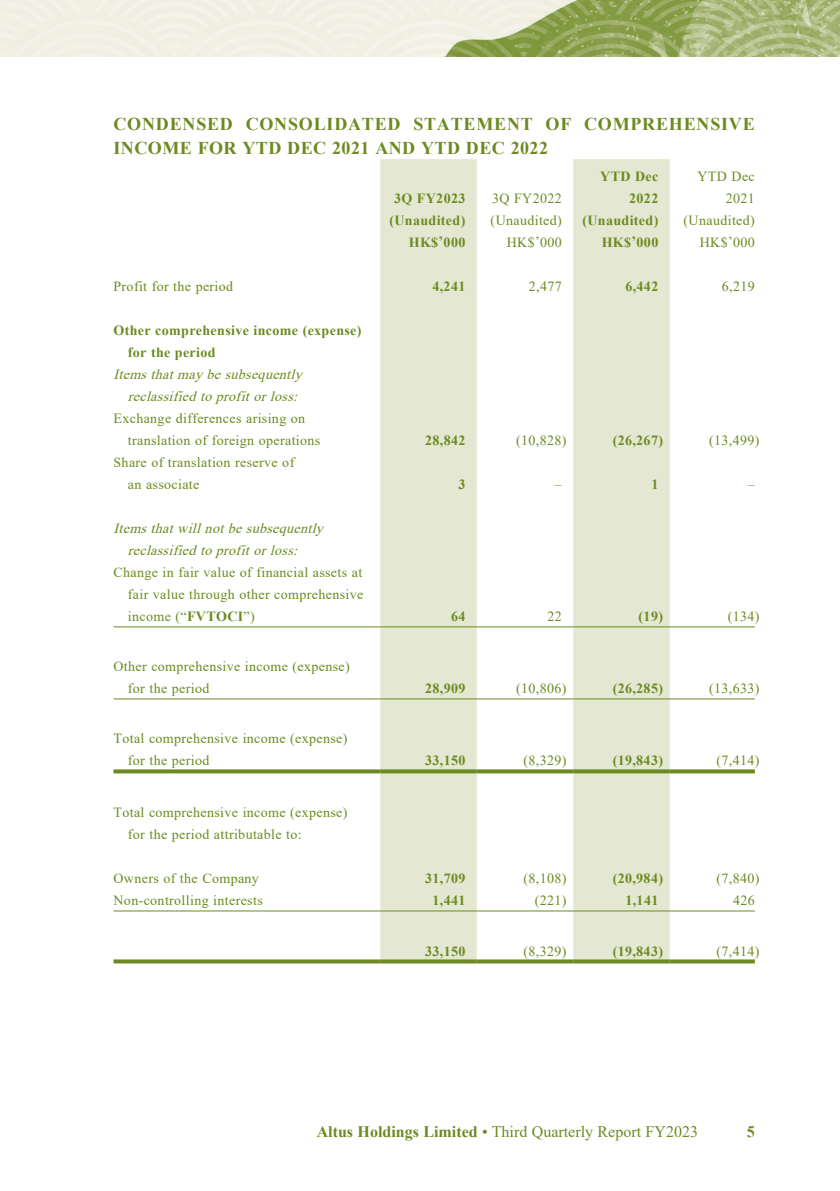
<style>
.page{position:relative;width:840px;height:1191px;background:#fff}
.page>*{position:absolute;margin:0;border:0;box-sizing:border-box;transform-origin:0 0}
.t1{font:700 18px/24px "Times New Roman";letter-spacing:.045em;color:#6c8a1f}
.t2{font:16px "Times New Roman";color:#6c8a1f}
.t3{font:700 16px "Times New Roman";color:#6c8a1f}
.t4{font:14px/22px "Times New Roman";letter-spacing:.025em;color:#6c8a1f}
.t5{font:700 14px/22px "Times New Roman";letter-spacing:.025em;color:#6c8a1f;text-align:right}
.t6{font:italic 14px/22px "Times New Roman";letter-spacing:.025em;color:#6c8a1f}
.s1{font-weight:700}
</style>
<div class="page">
<img style="left:0;top:0;width:839px;height:57px">
<svg style="left:380px;top:159px;width:289px;height:800px;fill:#e4e7d1"></svg>
<hr style="left:113px;top:626px;width:267px;height:1px;background:#6c8a1f">
<hr style="left:380px;top:626px;width:96px;height:1px;background:#6c8a1f">
<hr style="left:476px;top:626px;width:97px;height:1px;background:#6c8a1f">
<hr style="left:573px;top:626px;width:96px;height:1px;background:#6c8a1f">
<hr style="left:669px;top:626px;width:85px;height:1px;background:#6c8a1f">
<hr style="left:113px;top:698px;width:267px;height:1px;background:#6c8a1f">
<hr style="left:380px;top:698px;width:96px;height:1px;background:#6c8a1f">
<hr style="left:476px;top:698px;width:97px;height:1px;background:#6c8a1f">
<hr style="left:573px;top:698px;width:96px;height:1px;background:#6c8a1f">
<hr style="left:669px;top:698px;width:85px;height:1px;background:#6c8a1f">
<svg style="left:113px;top:769px;width:267px;height:4px"></svg>
<svg style="left:380px;top:769px;width:96px;height:4px"></svg>
<svg style="left:476px;top:769px;width:97px;height:4px"></svg>
<svg style="left:573px;top:769px;width:96px;height:4px"></svg>
<svg style="left:669px;top:769px;width:85px;height:4px"></svg>
<hr style="left:113px;top:910px;width:267px;height:1px;background:#6c8a1f">
<hr style="left:380px;top:910px;width:96px;height:1px;background:#6c8a1f">
<hr style="left:476px;top:910px;width:97px;height:1px;background:#6c8a1f">
<hr style="left:573px;top:910px;width:96px;height:1px;background:#6c8a1f">
<hr style="left:669px;top:910px;width:85px;height:1px;background:#6c8a1f">
<svg style="left:113px;top:959px;width:267px;height:4px"></svg>
<svg style="left:380px;top:959px;width:96px;height:4px"></svg>
<svg style="left:476px;top:959px;width:97px;height:4px"></svg>
<svg style="left:573px;top:959px;width:96px;height:4px"></svg>
<svg style="left:669px;top:959px;width:85px;height:4px"></svg>
<p class="t1" style="left:113px;top:111px;width:642px">CONDENSED CONSOLIDATED STATEMENT OF COMPREHENSIVE<br>INCOME FOR YTD DEC 2021 AND YTD DEC 2022</p>
<p class="t5" style="left:394px;top:187px;width:73px">3Q FY2023</p>
<p class="t4" style="left:492px;top:187px;width:71px">3Q FY2022</p>
<p class="t5" style="left:600px;top:165px;width:60px">YTD Dec<br>2022</p>
<p class="t4" style="left:697px;top:165px;width:59px;text-align:right">YTD Dec<br>2021</p>
<p class="t5" style="left:389px;top:209px;width:77px">(Unaudited)</p>
<p class="t4" style="left:490px;top:209px;width:73px">(Unaudited)</p>
<p class="t5" style="left:582px;top:209px;width:77px">(Unaudited)</p>
<p class="t4" style="left:683px;top:209px;width:73px">(Unaudited)</p>
<p class="t5" style="left:408px;top:231px;width:58px">HK$’000</p>
<p class="t4" style="left:506px;top:231px;width:56px">HK$’000</p>
<p class="t5" style="left:601px;top:231px;width:58px">HK$’000</p>
<p class="t4" style="left:699px;top:231px;width:56px">HK$’000</p>
<p class="t4" style="left:113px;top:275px;width:121px">Profit for the period</p>
<p class="t5" style="left:432px;top:275px;width:34px">4,241</p>
<p class="t4" style="left:528px;top:275px;width:34px">2,477</p>
<p class="t5" style="left:625px;top:275px;width:34px">6,442</p>
<p class="t4" style="left:721px;top:275px;width:34px">6,219</p>
<p class="t5" style="left:128px;top:319px;width:235px;text-align:left;text-indent:-14px">Other comprehensive income (expense) for the period</p>
<p class="t6" style="left:128px;top:363px;width:180px;text-indent:-14px">Itemsthatmaybesubsequently reclassifiedtoprofitorloss:</p>
<p class="t4" style="left:128px;top:407px;width:194px;text-indent:-14px">Exchange differences arising on translation of foreign operations</p>
<p class="t5" style="left:425px;top:429px;width:42px">28,842</p>
<p class="t4" style="left:516px;top:429px;width:52px">(10,828)</p>
<p class="t5" style="left:612px;top:429px;width:52px">(26,267)</p>
<p class="t4" style="left:708px;top:429px;width:52px">(13,499)</p>
<p class="t4" style="left:128px;top:451px;width:168px;text-indent:-14px">Share of translation reserve of an associate</p>
<p class="t6" style="left:128px;top:517px;width:201px;text-indent:-14px">Itemsthatwillnotbesubsequently reclassifiedtoprofitorloss:</p>
<p class="t4" style="left:128px;top:561px;width:237px;text-align:justify;text-indent:-14px">Change in fair value of financial assets at fair value through other comprehensive income (“<span class="s1">FVTOCI</span>”)</p>
<p class="t4" style="left:128px;top:655px;width:223px;text-indent:-14px">Other comprehensive income (expense) for the period</p>
<p class="t4" style="left:128px;top:727px;width:221px;text-indent:-14px">Total comprehensive income (expense) for the period</p>
<p class="t5" style="left:458px;top:473px;width:8px">3</p>
<p class="t4" style="left:554px;top:473px;width:8px">–</p>
<p class="t5" style="left:651px;top:473px;width:8px">1</p>
<p class="t4" style="left:747px;top:473px;width:8px">–</p>
<p class="t5" style="left:451px;top:605px;width:16px">64</p>
<p class="t4" style="left:547px;top:605px;width:16px">22</p>
<p class="t5" style="left:638px;top:605px;width:26px">(19)</p>
<p class="t4" style="left:727px;top:605px;width:33px">(134)</p>
<p class="t5" style="left:425px;top:677px;width:42px">28,909</p>
<p class="t4" style="left:516px;top:677px;width:52px">(10,806)</p>
<p class="t5" style="left:612px;top:677px;width:52px">(26,285)</p>
<p class="t4" style="left:708px;top:677px;width:52px">(13,633)</p>
<p class="t5" style="left:425px;top:749px;width:42px">33,150</p>
<p class="t4" style="left:523px;top:749px;width:44px">(8,329)</p>
<p class="t5" style="left:612px;top:749px;width:52px">(19,843)</p>
<p class="t4" style="left:716px;top:749px;width:44px">(7,414)</p>
<p class="t4" style="left:128px;top:801px;width:221px;text-indent:-14px">Total comprehensive income (expense) for the period attributable to:</p>
<p class="t4" style="left:113px;top:867px;width:147px">Owners of the Company</p>
<p class="t5" style="left:425px;top:867px;width:42px">31,709</p>
<p class="t4" style="left:523px;top:867px;width:44px">(8,108)</p>
<p class="t5" style="left:612px;top:867px;width:52px">(20,984)</p>
<p class="t4" style="left:716px;top:867px;width:44px">(7,840)</p>
<p class="t4" style="left:113px;top:889px;width:151px">Non-controlling interests</p>
<p class="t5" style="left:432px;top:889px;width:34px">1,441</p>
<p class="t4" style="left:534px;top:889px;width:33px">(221)</p>
<p class="t5" style="left:625px;top:889px;width:34px">1,141</p>
<p class="t4" style="left:732px;top:889px;width:23px">426</p>
<p class="t5" style="left:425px;top:939px;width:42px">33,150</p>
<p class="t4" style="left:523px;top:939px;width:44px">(8,329)</p>
<p class="t5" style="left:612px;top:939px;width:52px">(19,843)</p>
<p class="t4" style="left:716px;top:939px;width:44px">(7,414)</p>
<p class="t2" style="left:316px;top:1120px;width:383px"><span class="s1">Altus Holdings Limited</span> • Third Quarterly Report FY2023</p>
<p class="t3" style="left:746px;top:1120px;width:9px">5</p>
</div>
